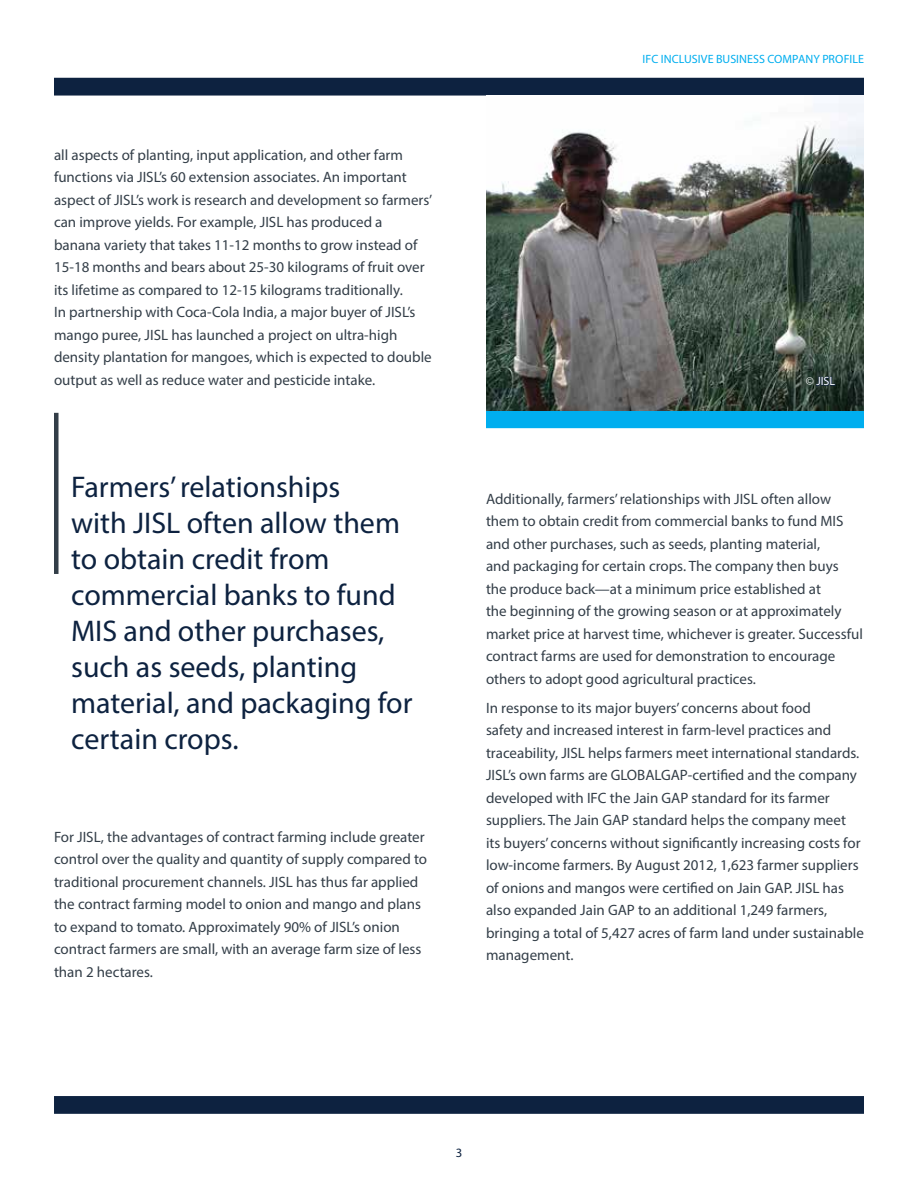
<style>
.page{position:relative;width:918px;height:1188px;background:#fff}
.page>*{position:absolute;margin:0;border:0;box-sizing:border-box;transform-origin:0 0}
.t1{font:30px/36px "Myriad Pro";color:#0d2240}
.t2{font:15px/22.5px "Myriad Pro";color:#333e48}
.t3{font:12.75px "Myriad Pro";color:#0d2240}
.t4{font:12px "Myriad Pro";letter-spacing:.005em;color:#00aeef}
.t5{font:12px "Myriad Pro";color:#fff}
</style>
<div class="page">
<div style="left:54px;top:78px;width:810px;height:18px;background:#0d2240"></div>
<div style="left:54px;top:1096px;width:810px;height:18px;background:#0d2240"></div>
<div style="left:486px;top:410px;width:378px;height:18px;background:#00aeef"></div>
<img style="left:486px;top:96px;width:378px;height:314px">
<div style="left:54px;top:413px;width:5px;height:161px;background:#333e48"></div>
<svg style="left:816px;top:377px;width:19px;height:9px"></svg>
<p class="t2" style="left:54px;top:143px;width:380px">all aspects of planting, input application, and other farm functions via JISL’s 60 extension associates. An important aspect of JISL’s work is research and development so farmers’ can improve yields. For example, JISL has produced a banana variety that takes 11-12 months to grow instead of 15-18 months and bears about 25-30 kilograms of fruit over its lifetime as compared to 12-15 kilograms traditionally.<br>In partnership with Coca-Cola India, a major buyer of JISL’s mango puree, JISL has launched a project on ultra-high density plantation for mangoes, which is expected to double output as well as reduce water and pesticide intake.</p>
<h1 class="t1" style="left:71px;top:468px;width:343px">Farmers’ relationships<br>with JISL often allow them to obtain credit from commercial banks to fund<br>MIS and other purchases, such as seeds, planting material, and packaging for certain crops.</h1>
<p class="t2" style="left:54px;top:825px;width:375px">For JISL, the advantages of contract farming include greater control over the quality and quantity of supply compared to traditional procurement channels. JISL has thus far applied the contract farming model to onion and mango and plans to expand to tomato. Approximately 90% of JISL’s onion contract farmers are small, with an average farm size of less than 2 hectares.</p>
<p class="t4" style="left:643px;top:52px;width:223px">IFC INCLUSIVE BUSINESS COMPANY PROFILE</p>
<p class="t5" style="left:806px;top:374px;width:31px">© JISL</p>
<p class="t2" style="left:486px;top:487px;width:378px">Additionally, farmers’ relationships with JISL often allow them to obtain credit from commercial banks to fund MIS and other purchases, such as seeds, planting material,<br>and packaging for certain crops. The company then buys the produce back—at a minimum price established at<br>the beginning of the growing season or at approximately market price at harvest time, whichever is greater. Successful contract farms are used for demonstration to encourage others to adopt good agricultural practices.</p>
<p class="t2" style="left:486px;top:696px;width:379px">In response to its major buyers’ concerns about food<br>safety and increased interest in farm-level practices and traceability, JISL helps farmers meet international standards.<br>JISL’s own farms are GLOBALGAP-certified and the company developed with IFC the Jain GAP standard for its farmer suppliers. The Jain GAP standard helps the company meet its buyers’ concerns without significantly increasing costs for low-income farmers. By August 2012, 1,623 farmer suppliers of onions and mangos were certified on Jain GAP. JISL has also expanded Jain GAP to an additional 1,249 farmers, bringing a total of 5,427 acres of farm land under sustainable management.</p>
<p class="t3" style="left:456px;top:1145px;width:8px">3</p>
</div>
